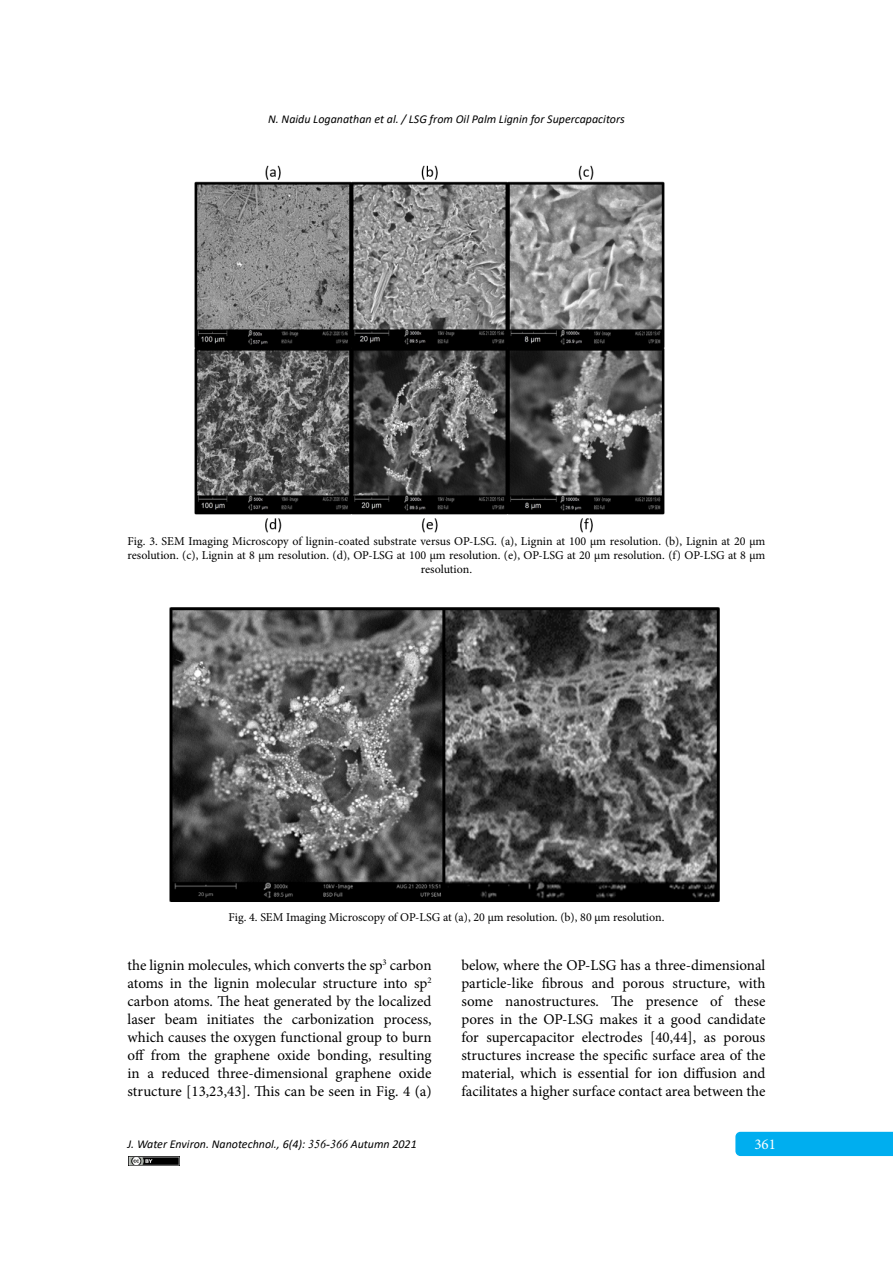
<style>
.page{position:relative;width:893px;height:1263px;background:#fff}
.page>*{position:absolute;margin:0;border:0;box-sizing:border-box;transform-origin:0 0}
.t1{font:15px/18px "Minion Pro";color:#000;text-align:justify}
.t2{font:15px "Minion Pro";color:#fff}
.t3{font:12px/14.4px "Minion Pro";color:#000;text-align:center}
.t4{font:italic 12px "Calibri";color:#000}
.s1{font-family:"Times New Roman"}
</style>
<div class="page">
<div style="left:735px;top:1132px;width:158px;height:24px;background:#00aeef"></div>
<img style="left:129px;top:1156px;width:50px;height:9px">
<img style="left:194px;top:165px;width:471px;height:368px">
<img style="left:169px;top:607px;width:551px;height:295px">
<p class="t4" style="left:268px;top:111px;width:358px">N. Naidu Loganathan et al. / LSG from Oil Palm Lignin for Supercapacitors</p>
<p class="t3" style="left:128px;top:533px;width:639px">Fig. 3. SEM Imaging Microscopy of lignin-coated substrate versus OP-LSG. (a), Lignin at 100 µm resolution. (b), Lignin at 20 µm resolution. (c), Lignin at 8 µm resolution. (d), OP-LSG at 100 µm resolution. (e), OP-LSG at 20 µm resolution. (f) OP-LSG at 8 µm resolution.</p>
<p class="t3" style="left:229px;top:910px;width:437px">Fig. 4. SEM Imaging Microscopy of OP-LSG at (a), 20 µm resolution. (b), 80 µm resolution.</p>
<p class="t1" style="left:128px;top:956px;width:306px">the lignin molecules, which converts the sp<sup>3</sup> carbon atoms in the lignin molecular structure into sp<sup>2 </sup>carbon atoms. The heat generated by the localized laser beam initiates the carbonization process, which causes the oxygen functional group to burn off from the graphene oxide bonding, resulting in a reduced three-dimensional graphene oxide structure [13,23,43]. This can be seen in Fig. 4 (a)</p>
<p class="t1" style="left:461px;top:956px;width:306px">below, where the OP-LSG has a three-dimensional particle-like fibrous and porous structure, with some nanostructures. The presence of these pores in the OP-LSG makes it a good candidate for supercapacitor electrodes [40,44], as porous structures increase the specific surface area of the material, which is essential for ion diffusion and facilitates a higher surface contact area between the</p>
<p class="t4" style="left:128px;top:1136px;width:291px">J. Water Environ. Nanotechnol., 6(4): <span class="s1">356-366</span> Autumn 2021</p>
<p class="t2" style="left:754px;top:1134px;width:23px">361</p>
</div>
